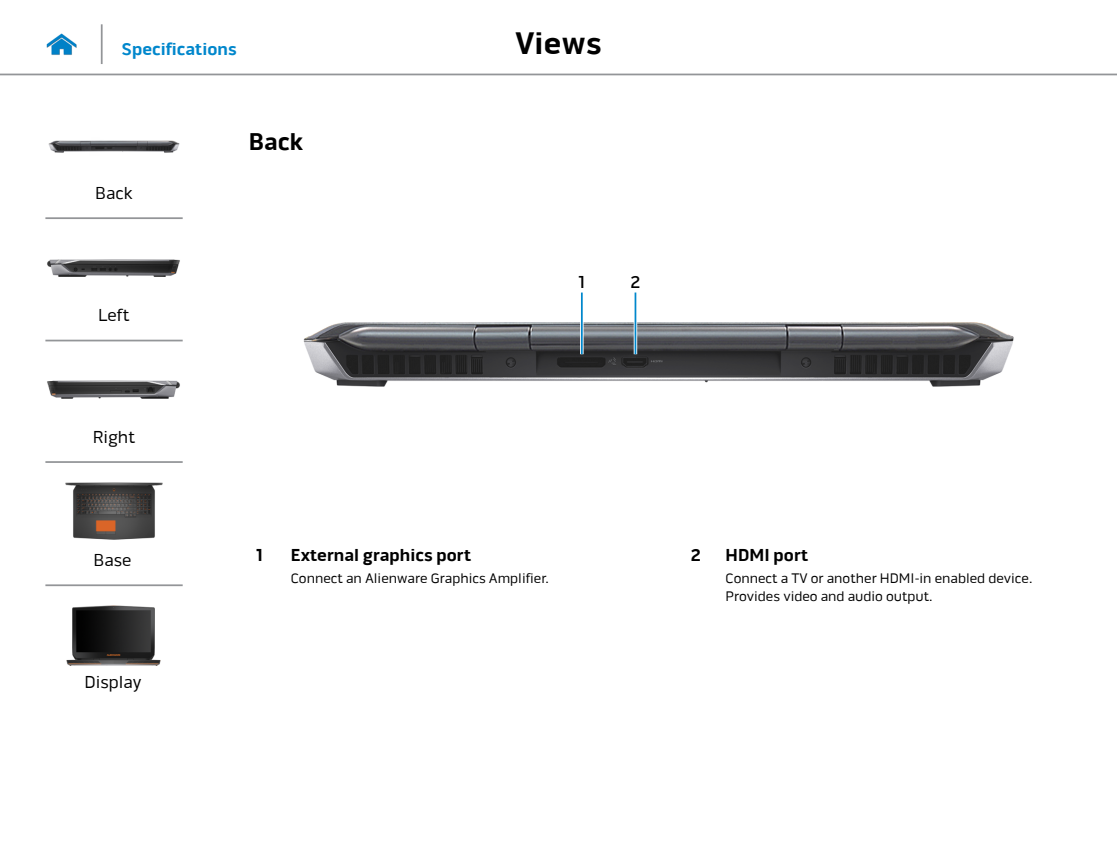
<style>
.page{position:relative;width:1117px;height:844px;background:#fff}
.page>*{position:absolute;margin:0;border:0;box-sizing:border-box;transform-origin:0 0}
.Head1{font:700 31.5px "Pill Alt 600 mg";letter-spacing:.01em;color:#000}
.Head2{font:700 24.5px "Pill Alt 600 mg";color:#000}
.Callout_Head{font:700 17.5px "Pill Alt 600 mg";color:#000}
.Image_Title{font:17.5px "Pill Alt 600 mg";color:#000}
.Hyperlink{font:700 17.5px "Pill Alt 600 mg";color:#0087cc}
.Callout-L{font:500 17.5px "Pill Alt 600 mg";color:#000}
.Callout_description{font:14px/17.5px "Pill Alt 600 mg";color:#000}
</style>
<div class="page">
<hr style="left:0;top:74px;width:1116px;height:1px;background:#939598">
<img style="left:46px;top:33px;width:31px;height:22px">
<img style="left:303px;top:322px;width:711px;height:65px">
<hr style="left:580px;top:292px;width:3px;height:62px;background:#fff">
<hr style="left:581px;top:292px;width:1px;height:62px;background:#0087cc">
<svg style="left:633px;top:292px;width:4px;height:62px"></svg>
<hr style="left:634px;top:292px;width:2px;height:62px;background:#0087cc">
<hr style="left:101px;top:24px;width:2px;height:40px;background:#939598">
<img style="left:48px;top:140px;width:132px;height:13px">
<img style="left:47px;top:259px;width:133px;height:18px">
<img style="left:47px;top:380px;width:133px;height:19px">
<img style="left:65px;top:482px;width:98px;height:58px">
<img style="left:66px;top:605px;width:95px;height:61px">
<hr style="left:45px;top:217px;width:138px;height:2px;background:#939598">
<hr style="left:45px;top:339px;width:138px;height:2px;background:#939598">
<hr style="left:45px;top:461px;width:138px;height:2px;background:#939598">
<hr style="left:45px;top:584px;width:138px;height:2px;background:#939598">
<p class="Hyperlink" style="left:122px;top:38px;width:117px">Specifications</p>
<p class="Head1" style="left:515px;top:25px;width:88px">Views</p>
<p class="Image_Title" style="left:95px;top:182px;width:39px">Back</p>
<p class="Image_Title" style="left:98px;top:305px;width:33px">Left</p>
<p class="Image_Title" style="left:93px;top:427px;width:44px">Right</p>
<p class="Image_Title" style="left:93px;top:549px;width:40px">Base</p>
<p class="Image_Title" style="left:84px;top:672px;width:59px">Display</p>
<p class="Head2" style="left:249px;top:127px;width:56px">Back</p>
<p class="Callout-L" style="left:578px;top:271px;width:8px">1</p>
<p class="Callout-L" style="left:630px;top:271px;width:11px">2</p>
<p class="Callout_Head" style="left:256px;top:544px;width:8px">1</p>
<p class="Callout_Head" style="left:291px;top:544px;width:182px">External graphics port</p>
<p class="Callout_description" style="left:291px;top:569px;width:259px">Connect an Alienware Graphics Amplifier.</p>
<p class="Callout_Head" style="left:690px;top:544px;width:11px">2</p>
<p class="Callout_Head" style="left:725px;top:544px;width:84px">HDMI port</p>
<p class="Callout_description" style="left:725px;top:569px;width:308px">Connect a TV or another HDMI‑in enabled device.<br>Provides video and audio output.</p>
</div>
